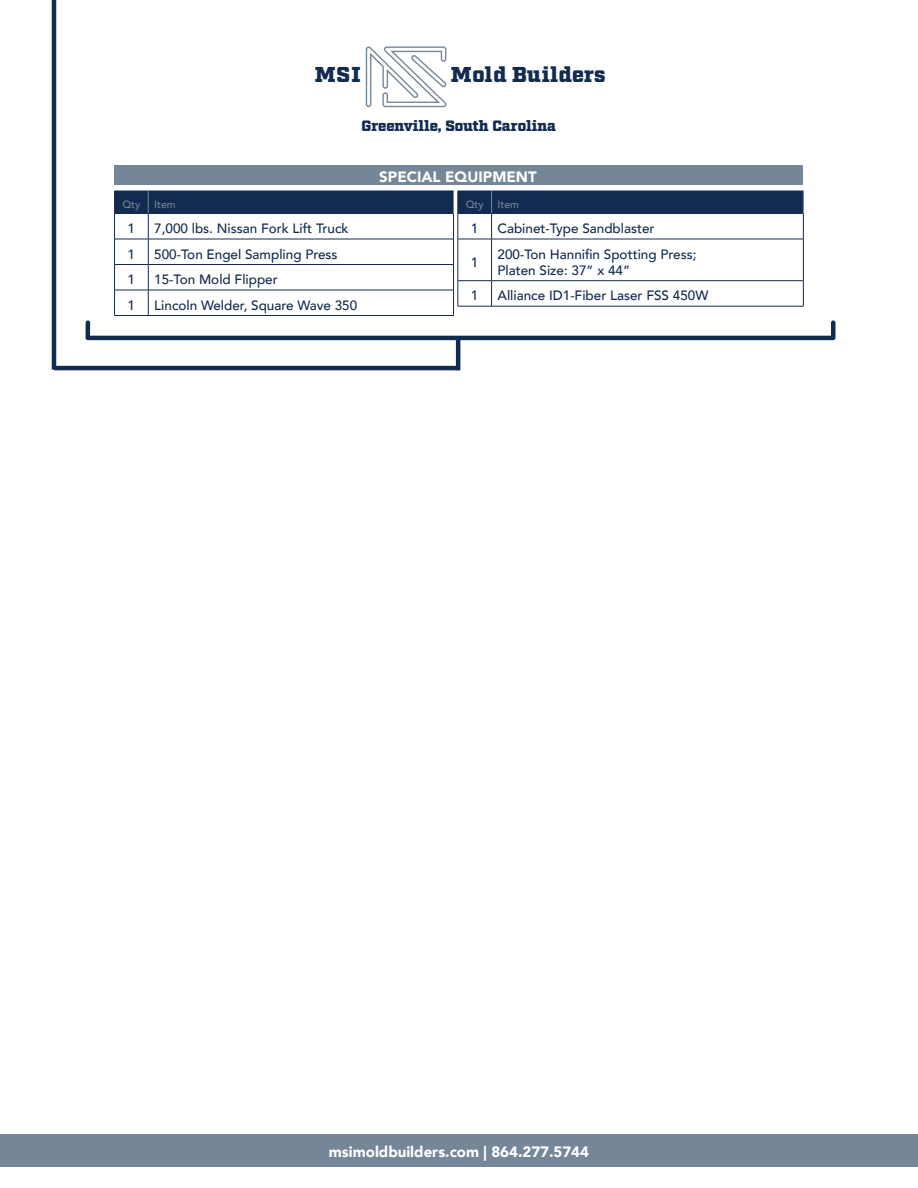
<style>
.page{position:relative;width:918px;height:1188px;background:#fff}
.page>*{position:absolute;margin:0;border:0;box-sizing:border-box;transform-origin:0 0}
.t1{font:900 21.45px "Factoria";letter-spacing:.015em;color:#122b4f}
.t2{font:900 15px "Avenir";color:#fff}
.t3{font:900 15px "Factoria";color:#122b50}
.t4{font:500 13.5px/16.2px "Avenir";color:#122b50}
.t5{font:500 10.5px "Avenir";color:#758698}
</style>
<div class="page">
<svg style="left:365px;top:46px;width:82px;height:62px"></svg>
<hr style="left:114px;top:315px;width:34px;height:1px;background:#122b50">
<hr style="left:148px;top:315px;width:306px;height:1px;background:#122b50">
<svg style="left:114px;top:191px;width:690px;height:124px"></svg>
<div style="left:114px;top:165px;width:688px;height:20px;background:#758698"></div>
<hr style="left:52px;top:0;width:4px;height:370px;background:#122b50">
<div style="left:86px;top:320px;width:750px;height:20px;border:4px solid #122b50"></div>
<hr style="left:456px;top:338px;width:4px;height:32px;background:#122b50">
<hr style="left:54px;top:366px;width:405px;height:4px;background:#122b50">
<div style="left:0;top:1134px;width:918px;height:33px;background:#758698"></div>
<p class="t1" style="left:315px;top:62px;width:47px">MSI</p>
<p class="t1" style="left:451px;top:62px;width:156px">Mold Builders</p>
<p class="t3" style="left:361px;top:116px;width:196px">Greenville, South Carolina</p>
<p class="t5" style="left:122px;top:195px;width:19px">Qty</p>
<p class="t5" style="left:154px;top:195px;width:23px">Item</p>
<p class="t4" style="left:128px;top:219px;width:9px">1</p>
<p class="t4" style="left:154px;top:219px;width:196px">7,000 lbs. Nissan Fork Lift Truck</p>
<p class="t4" style="left:128px;top:245px;width:9px">1</p>
<p class="t4" style="left:154px;top:245px;width:185px">500-Ton Engel Sampling Press</p>
<p class="t4" style="left:128px;top:270px;width:9px">1</p>
<p class="t4" style="left:154px;top:270px;width:125px">15-Ton Mold Flipper</p>
<p class="t4" style="left:128px;top:296px;width:9px">1</p>
<p class="t4" style="left:154px;top:296px;width:205px">Lincoln Welder, Square Wave 350</p>
<p class="t2" style="left:379px;top:164px;width:159px">SPECIAL EQUIPMENT</p>
<p class="t5" style="left:466px;top:195px;width:19px">Qty</p>
<p class="t5" style="left:498px;top:195px;width:23px">Item</p>
<p class="t4" style="left:471px;top:219px;width:9px">1</p>
<p class="t4" style="left:498px;top:219px;width:159px">Cabinet-Type Sandblaster</p>
<p class="t4" style="left:471px;top:253px;width:9px">1</p>
<p class="t4" style="left:498px;top:245px;width:200px">200-Ton Hannifin Spotting Press;<br>Platen Size: 37” x 44”</p>
<p class="t4" style="left:471px;top:287px;width:9px">1</p>
<p class="t4" style="left:498px;top:287px;width:212px">Alliance ID1-Fiber Laser FSS 450W</p>
<p class="t2" style="left:329px;top:1139px;width:262px">msimoldbuilders.com | 864.277.5744</p>
</div>
